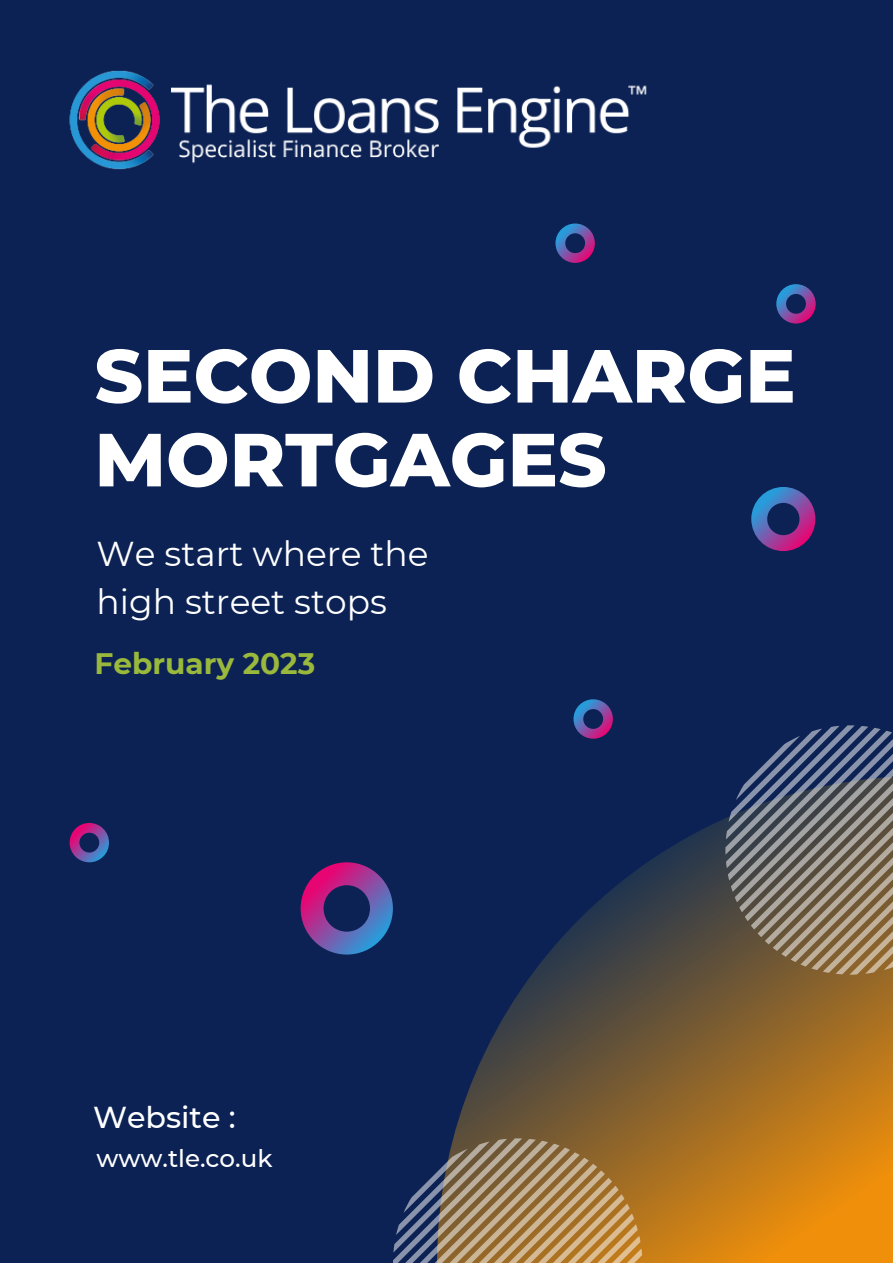
<style>
.page{position:relative;width:893px;height:1263px;background:#0c2254}
.page>*{position:absolute;margin:0;border:0;box-sizing:border-box;transform-origin:0 0}
.t1{font:800 75.07px "Montserrat";color:#fff}
.t2{font:34.42px "Montserrat";color:#fff}
.t3{font:500 30.22px "Montserrat";color:#fff}
.t4{font:700 29.62px "Montserrat";color:#99b83c}
.t5{font:500 24.53px "Montserrat";color:#fff}
</style>
<div class="page">
<svg style="left:453px;top:819px;width:440px;height:444px"></svg>
<svg style="left:393px;top:1138px;width:249px;height:125px;background:#90785b"></svg>
<svg style="left:751px;top:487px;width:64px;height:64px"></svg>
<svg style="left:301px;top:862px;width:92px;height:92px"></svg>
<svg style="left:555px;top:223px;width:40px;height:40px"></svg>
<img style="left:172px;top:84px;width:475px;height:79px">
<img style="left:69px;top:70px;width:91px;height:100px">
<svg style="left:573px;top:699px;width:40px;height:40px"></svg>
<svg style="left:70px;top:823px;width:39px;height:39px"></svg>
<svg style="left:776px;top:284px;width:39px;height:39px"></svg>
<svg style="left:725px;top:725px;width:168px;height:250px"></svg>
<p class="t1" style="left:94px;top:330px;width:702px">SECOND CHARGE</p>
<p class="t1" style="left:94px;top:414px;width:513px">MORTGAGES</p>
<p class="t2" style="left:97px;top:533px;width:334px">We start where the</p>
<p class="t2" style="left:97px;top:581px;width:292px">high street stops</p>
<p class="t4" style="left:94px;top:645px;width:222px">February 2023</p>
<p class="t3" style="left:93px;top:1099px;width:144px">Website :</p>
<p class="t5" style="left:96px;top:1143px;width:178px">www.tle.co.uk</p>
</div>
